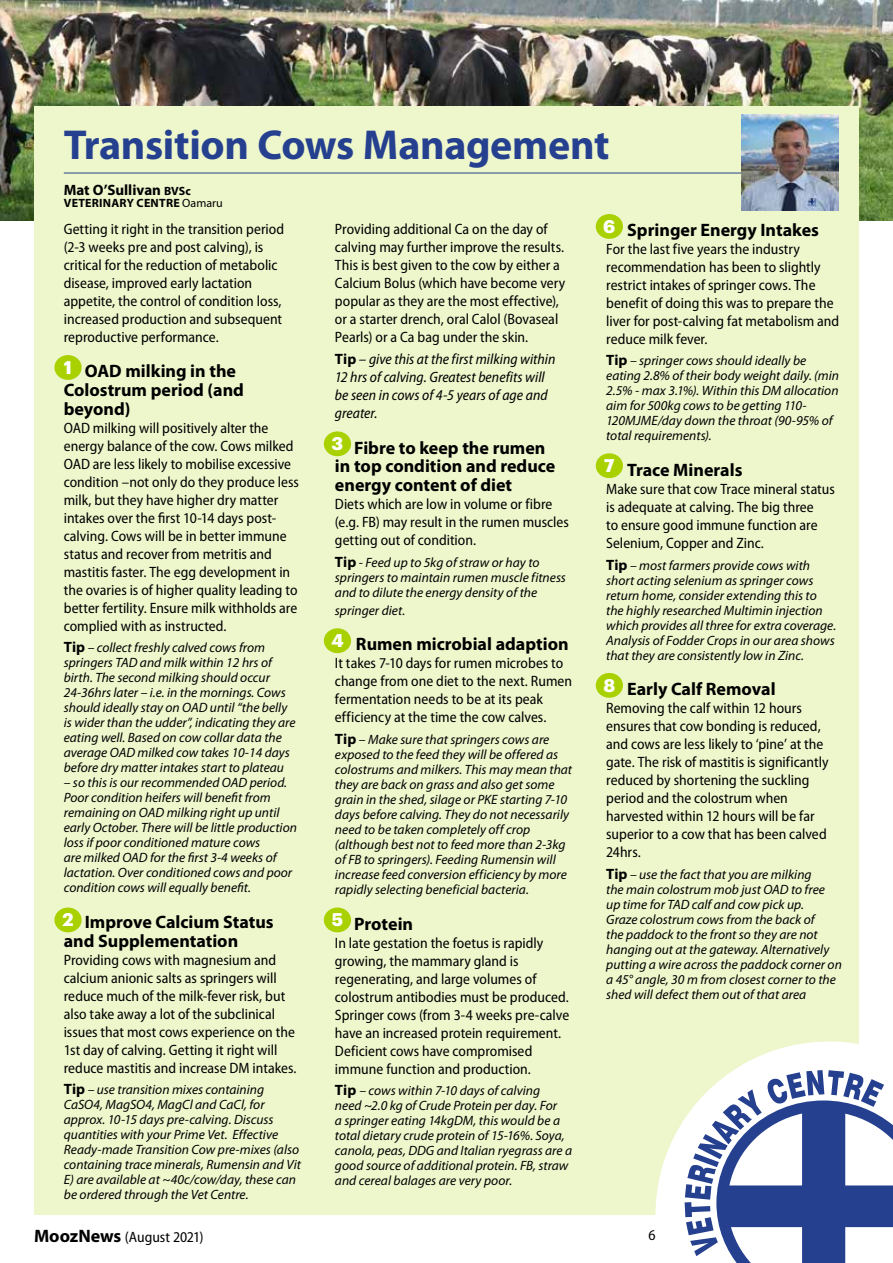
<style>
.page{position:relative;width:893px;height:1263px;background:#fff}
.page>*{position:absolute;margin:0;border:0;box-sizing:border-box;transform-origin:0 0}
.t1{font:700 42px "Myriad Pro";letter-spacing:-.01em;color:#25408f}
.t2{font:700 18px/18.8px "Myriad Pro";color:#000}
.t3{font:700 18px "Graphik";color:#fff}
.t4{font:semi-condensed 15px/18px "Myriad Pro";color:#000}
.t5{font:italic semi-condensed 15px/18px "Myriad Pro";color:#000}
.t6{font:700 15px "Myriad Pro";color:#000}
.t7{font:italic 13.5px/15px "Myriad Pro";color:#000}
.t8{font:700 12px "Myriad Pro";letter-spacing:.02em;color:#000}
.s1{font-size:12px}
.s2{font-weight:400}
.s3{font-weight:700;font-style:normal;font-size:15px}
.s4{font-weight:700;font-style:normal;font-stretch:normal}
.s5{font-weight:700;font-stretch:normal;font-size:18px}
</style>
<div class="page">
<img style="left:0;top:0;width:893px;height:221px">
<div style="left:34px;top:106px;width:825px;height:1109px;background:#eef6cc"></div>
<div style="left:54px;top:907px;width:28px;height:25px;background:#a9d100;border-radius:50%"></div>
<div style="left:54px;top:355px;width:28px;height:25px;background:#a9d100;border-radius:50%"></div>
<div style="left:324px;top:431px;width:27px;height:25px;background:#a9d100;border-radius:50%"></div>
<div style="left:324px;top:628px;width:27px;height:25px;background:#a9d100;border-radius:50%"></div>
<div style="left:324px;top:907px;width:27px;height:25px;background:#a9d100;border-radius:50%"></div>
<div style="left:596px;top:673px;width:27px;height:25px;background:#a9d100;border-radius:50%"></div>
<div style="left:596px;top:453px;width:27px;height:25px;background:#a9d100;border-radius:50%"></div>
<div style="left:596px;top:214px;width:27px;height:25px;background:#a9d100;border-radius:50%"></div>
<hr style="left:64px;top:173px;width:710px;height:1px;background:#25408f">
<img style="left:742px;top:115px;width:96px;height:96px">
<svg style="left:655px;top:1041px;width:204px;height:174px"></svg>
<svg style="left:685px;top:1070px;width:208px;height:193px"></svg>
<h1 class="t1" style="left:64px;top:117px;width:547px">Transition Cows Management</h1>
<p class="t6" style="left:64px;top:180px;width:128px">Mat O’Sullivan <span class="s1">BVSc</span></p>
<p class="t8" style="left:64px;top:195px;width:160px">VETERINARY CENTRE <span class="s2">Oamaru</span></p>
<p class="t4" style="left:64px;top:220px;width:222px">Getting it right in the transition period (2-3 weeks pre and post calving), is critical for the reduction of metabolic disease, improved early lactation appetite, the control of condition loss, increased production and subsequent reproductive performance.</p>
<h2 class="t2" style="left:64px;top:361px;width:182px;text-indent:21px">OAD milking in the<br>Colostrum period (and beyond)</h2>
<p class="t4" style="left:64px;top:419px;width:237px">OAD milking will positively alter the energy balance of the cow. Cows milked OAD are less likely to mobilise excessive condition –not only do they produce less milk, but they have higher dry matter intakes over the first 10-14 days post&shy;calving. Cows will be in better immune status and recover from metritis and mastitis faster. The egg development in the ovaries is of higher quality leading to better fertility. Ensure milk withholds are complied with as instructed.</p>
<p class="t7" style="left:64px;top:640px;width:233px"><span class="s3">Tip</span> – collect freshly calved cows from springers TAD and milk within 12 hrs of birth. The second milking should occur 24-36hrs later – i.e. in the mornings. Cows should ideally stay on OAD until “the belly is wider than the udder”, indicating they are eating well. Based on cow collar data the average OAD milked cow takes 10-14 days before dry matter intakes start to plateau</p>
<p class="t7" style="left:64px;top:775px;width:235px">– so this is our recommended OAD period.<br>Poor condition heifers will benefit from remaining on OAD milking right up until early October. There will be little production loss if poor conditioned mature cows<br>are milked OAD for the first 3-4 weeks of lactation. Over conditioned cows and poor condition cows will equally benefit.</p>
<h2 class="t2" style="left:64px;top:912px;width:211px;text-indent:21px">Improve Calcium Status and Supplementation</h2>
<p class="t4" style="left:64px;top:951px;width:234px">Providing cows with magnesium and calcium anionic salts as springers will reduce much of the milk-fever risk, but also take away a lot of the subclinical issues that most cows experience on the 1st day of calving. Getting it right will reduce mastitis and increase DM intakes.</p>
<p class="t7" style="left:64px;top:1082px;width:239px"><span class="s3">Tip</span> – use transition mixes containing CaSO4, MagSO4, MagCl and CaCl, for approx. 10-15 days pre-calving. Discuss quantities with your Prime Vet. Effective Ready-made Transition Cow pre-mixes (also containing trace minerals, Rumensin and Vit E) are available at ~40c/cow/day, these can be ordered through the Vet Centre.</p>
<h2 class="t3" style="left:64px;top:353px;width:10px">1</h2>
<h2 class="t3" style="left:63px;top:906px;width:13px">2</h2>
<p class="t4" style="left:335px;top:220px;width:232px">Providing additional Ca on the day of calving may further improve the results.<br>This is best given to the cow by either a Calcium Bolus (which have become very popular as they are the most effective), or a starter drench, oral Calol (Bovaseal Pearls) or a Ca bag under the skin.</p>
<p class="t5" style="left:335px;top:350px;width:222px"><span class="s4">Tip</span> – give this at the first milking within<br>12 hrs of calving. Greatest benefits will be seen in cows of 4-5 years of age and greater.</p>
<h2 class="t2" style="left:335px;top:437px;width:222px;text-indent:19px">Fibre to keep the rumen in top condition and reduce energy content of diet</h2>
<p class="t4" style="left:335px;top:495px;width:235px">Diets which are low in volume or fibre (e.g. FB) may result in the rumen muscles getting out of condition.</p>
<p class="t7" style="left:335px;top:554px;width:233px"><span class="s3">Tip</span> - Feed up to 5kg of straw or hay to springers to maintain rumen muscle fitness and to dilute the energy density of the</p>
<p class="t7" style="left:335px;top:602px;width:72px">springer diet.</p>
<h2 class="t2" style="left:356px;top:634px;width:214px">Rumen microbial adaption</h2>
<p class="t4" style="left:335px;top:655px;width:239px">It takes 7-10 days for rumen microbes to change from one diet to the next. Rumen fermentation needs to be at its peak efficiency at the time the cow calves.</p>
<p class="t7" style="left:335px;top:732px;width:239px"><span class="s3">Tip</span> – Make sure that springers cows are exposed to the feed they will be offered as colostrums and milkers. This may mean that they are back on grass and also get some grain in the shed, silage or PKE starting 7-10 days before calving. They do not necessarily need to be taken completely off crop (although best not to feed more than 2-3kg of FB to springers). Feeding Rumensin will increase feed conversion efficiency by more rapidly selecting beneficial bacteria.</p>
<h2 class="t2" style="left:354px;top:913px;width:60px">Protein</h2>
<p class="t4" style="left:335px;top:934px;width:236px">In late gestation the foetus is rapidly growing, the mammary gland is regenerating, and large volumes of colostrum antibodies must be produced.<br>Springer cows (from 3-4 weeks pre-calve have an increased protein requirement.<br>Deficient cows have compromised immune function and production.</p>
<p class="t7" style="left:335px;top:1083px;width:239px"><span class="s3">Tip</span> – cows within 7-10 days of calving<br>need ~2.0 kg of Crude Protein per day. For<br>a springer eating 14kgDM, this would be a total dietary crude protein of 15-16%. Soya, canola, peas, DDG and Italian ryegrass are a good source of additional protein. FB, straw and cereal balages are very poor.</p>
<h2 class="t3" style="left:332px;top:430px;width:13px">3</h2>
<h2 class="t3" style="left:331px;top:627px;width:14px">4</h2>
<h2 class="t3" style="left:332px;top:906px;width:13px">5</h2>
<h2 class="t3" style="left:603px;top:212px;width:14px">6</h2>
<h2 class="t2" style="left:627px;top:220px;width:193px">Springer Energy Intakes</h2>
<p class="t4" style="left:606px;top:240px;width:235px">For the last five years the industry recommendation has been to slightly restrict intakes of springer cows. The benefit of doing this was to prepare the liver for post-calving fat metabolism and reduce milk fever.</p>
<p class="t7" style="left:606px;top:353px;width:234px"><span class="s3">Tip</span> – springer cows should ideally be eating 2.8% of their body weight daily. (min 2.5% - max 3.1%). Within this DM allocation aim for 500kg cows to be getting 110- 120MJME/day down the throat (90-95% of total requirements).</p>
<h2 class="t2" style="left:627px;top:460px;width:117px">Trace Minerals</h2>
<p class="t4" style="left:606px;top:480px;width:230px">Make sure that cow Trace mineral status is adequate at calving. The big three<br>to ensure good immune function are Selenium, Copper and Zinc.</p>
<p class="t7" style="left:606px;top:557px;width:232px"><span class="s3">Tip</span> – most farmers provide cows with short acting selenium as springer cows return home, consider extending this to the highly researched Multimin injection which provides all three for extra coverage.<br>Analysis of Fodder Crops in our area shows that they are consistently low in Zinc.</p>
<h2 class="t2" style="left:627px;top:679px;width:150px">Early Calf Removal</h2>
<p class="t4" style="left:606px;top:700px;width:224px">Removing the calf within 12 hours ensures that cow bonding is reduced, and cows are less likely to ‘pine’ at the gate. The risk of mastitis is significantly reduced by shortening the suckling period and the colostrum when harvested within 12 hours will be far superior to a cow that has been calved 24hrs.</p>
<p class="t7" style="left:606px;top:867px;width:237px"><span class="s3">Tip</span> – use the fact that you are milking<br>the main colostrum mob just OAD to free up time for TAD calf and cow pick up.<br>Graze colostrum cows from the back of<br>the paddock to the front so they are not hanging out at the gateway. Alternatively putting a wire across the paddock corner on a 45° angle, 30 m from closest corner to the shed will defect them out of that area</p>
<h2 class="t3" style="left:604px;top:452px;width:12px">7</h2>
<h2 class="t3" style="left:603px;top:671px;width:13px">8</h2>
<p class="t4" style="left:34px;top:1229px;width:171px"><span class="s5">MoozNews</span> (August 2021)</p>
<p class="t4" style="left:648px;top:1226px;width:9px">6</p>
</div>
